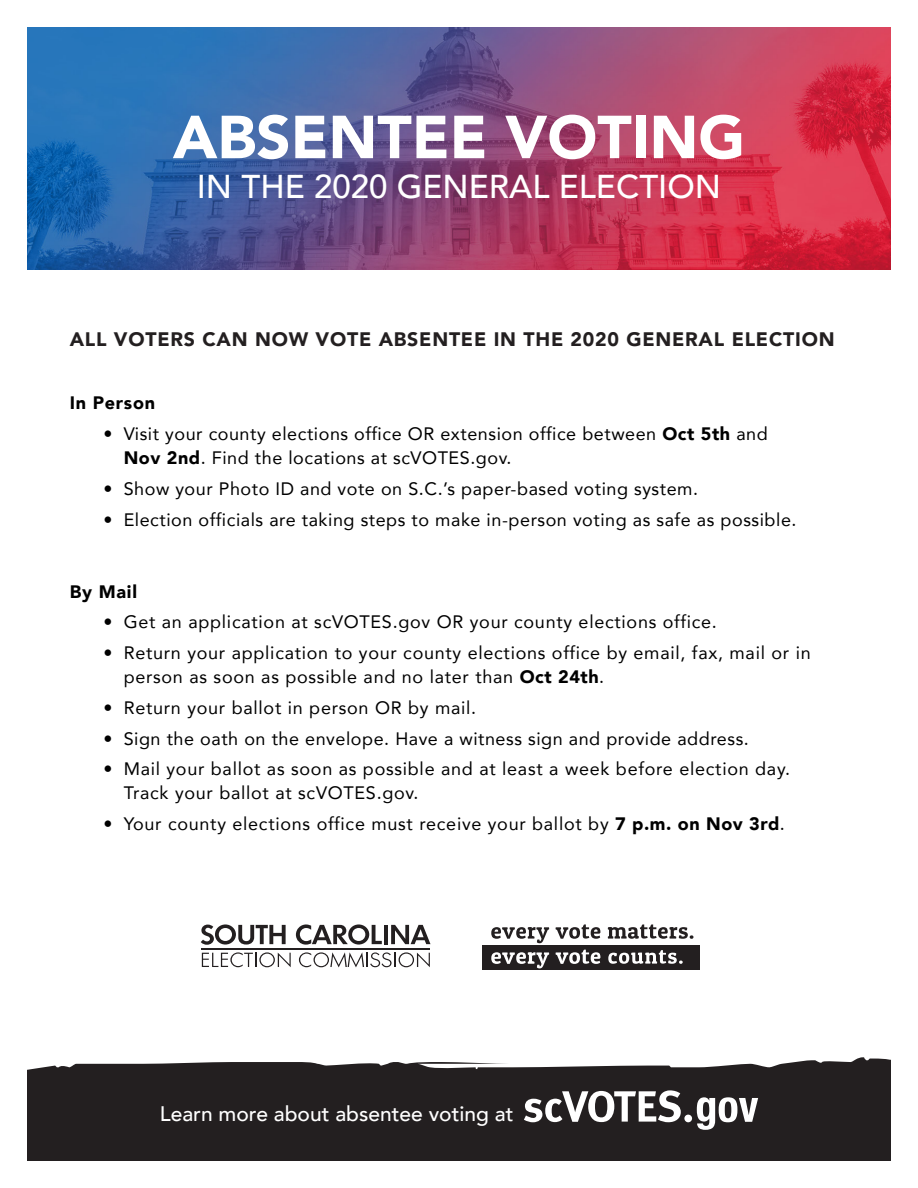
<style>
.page{position:relative;width:918px;height:1188px;background:#fff}
.page>*{position:absolute;margin:0;border:0;box-sizing:border-box;transform-origin:0 0}
.t1{font:900 60px "Avenir";color:#fff}
.t2{font:500 33px "Avenir";color:#fff}
.t3{font:500 21px "Avenir";color:#fff}
.t4{font:900 19.5px "Avenir";letter-spacing:.04em;color:#231f20}
.t5{font:18px/24px "Avenir";letter-spacing:.04em;color:#000}
.t6{font:900 18px "Avenir";letter-spacing:.04em;color:#000}
.s1{font-weight:900}
</style>
<div class="page">
<img style="left:27px;top:27px;width:864px;height:243px">
<svg style="left:27px;top:1057px;width:864px;height:104px;background:#333031"></svg>
<svg style="left:697px;top:1097px;width:61px;height:33px"></svg>
<svg style="left:524px;top:1090px;width:157px;height:32px"></svg>
<div style="left:684px;top:1115px;width:8px;height:7px;background:#fff;border-radius:50%"></div>
<svg style="left:201px;top:924px;width:85px;height:21px"></svg>
<svg style="left:296px;top:924px;width:86px;height:21px"></svg>
<hr style="left:384px;top:925px;width:4px;height:19px;background:#231f20">
<svg style="left:391px;top:925px;width:40px;height:19px"></svg>
<svg style="left:202px;top:952px;width:89px;height:15px"></svg>
<svg style="left:299px;top:952px;width:131px;height:15px"></svg>
<hr style="left:201px;top:948px;width:229px;height:2px;background:#231f20">
<svg style="left:491px;top:927px;width:58px;height:16px"></svg>
<svg style="left:556px;top:924px;width:44px;height:15px"></svg>
<svg style="left:608px;top:924px;width:85px;height:15px"></svg>
<div style="left:482px;top:945px;width:217px;height:25px;background:#231f20"></div>
<svg style="left:491px;top:952px;width:58px;height:16px"></svg>
<svg style="left:556px;top:950px;width:44px;height:14px"></svg>
<svg style="left:608px;top:950px;width:75px;height:14px"></svg>
<p class="t1" style="left:173px;top:86px;width:574px">ABSENTEE VOTING</p>
<p class="t2" style="left:197px;top:158px;width:526px">IN THE 2020 GENERAL ELECTION</p>
<p class="t4" style="left:70px;top:323px;width:766px">ALL VOTERS CAN NOW VOTE ABSENTEE IN THE 2020 GENERAL ELECTION</p>
<p class="t6" style="left:70px;top:388px;width:87px">In Person</p>
<p class="t5" style="left:124px;top:421px;width:646px;text-indent:-20px">• Visit your county elections office OR extension office between <span class="s1">Oct 5th</span> and<br><span class="s1">Nov 2nd</span>. Find the locations at scVOTES.gov.</p>
<p class="t5" style="left:103px;top:476px;width:596px">• Show your Photo ID and vote on S.C.’s paper-based voting system.</p>
<p class="t5" style="left:103px;top:507px;width:695px">• Election officials are taking steps to make in-person voting as safe as possible.</p>
<p class="t6" style="left:70px;top:576px;width:69px">By Mail</p>
<p class="t5" style="left:103px;top:610px;width:615px">• Get an application at scVOTES.gov OR your county elections office.</p>
<p class="t5" style="left:124px;top:640px;width:689px;text-indent:-20px">• Return your application to your county elections office by email, fax, mail or in person as soon as possible and no later than <span class="s1">Oct 24th</span>.</p>
<p class="t5" style="left:103px;top:695px;width:374px">• Return your ballot in person OR by mail.</p>
<p class="t5" style="left:103px;top:726px;width:647px">• Sign the oath on the envelope. Have a witness sign and provide address.</p>
<p class="t5" style="left:124px;top:757px;width:668px;text-indent:-20px">• Mail your ballot as soon as possible and at least a week before election day.<br>Track your ballot at scVOTES.gov.</p>
<p class="t5" style="left:103px;top:811px;width:683px">• Your county elections office must receive your ballot by <span class="s1">7 p.m. on Nov 3rd</span>.</p>
<p class="t3" style="left:160px;top:1095px;width:355px">Learn more about absentee voting at</p>
</div>
